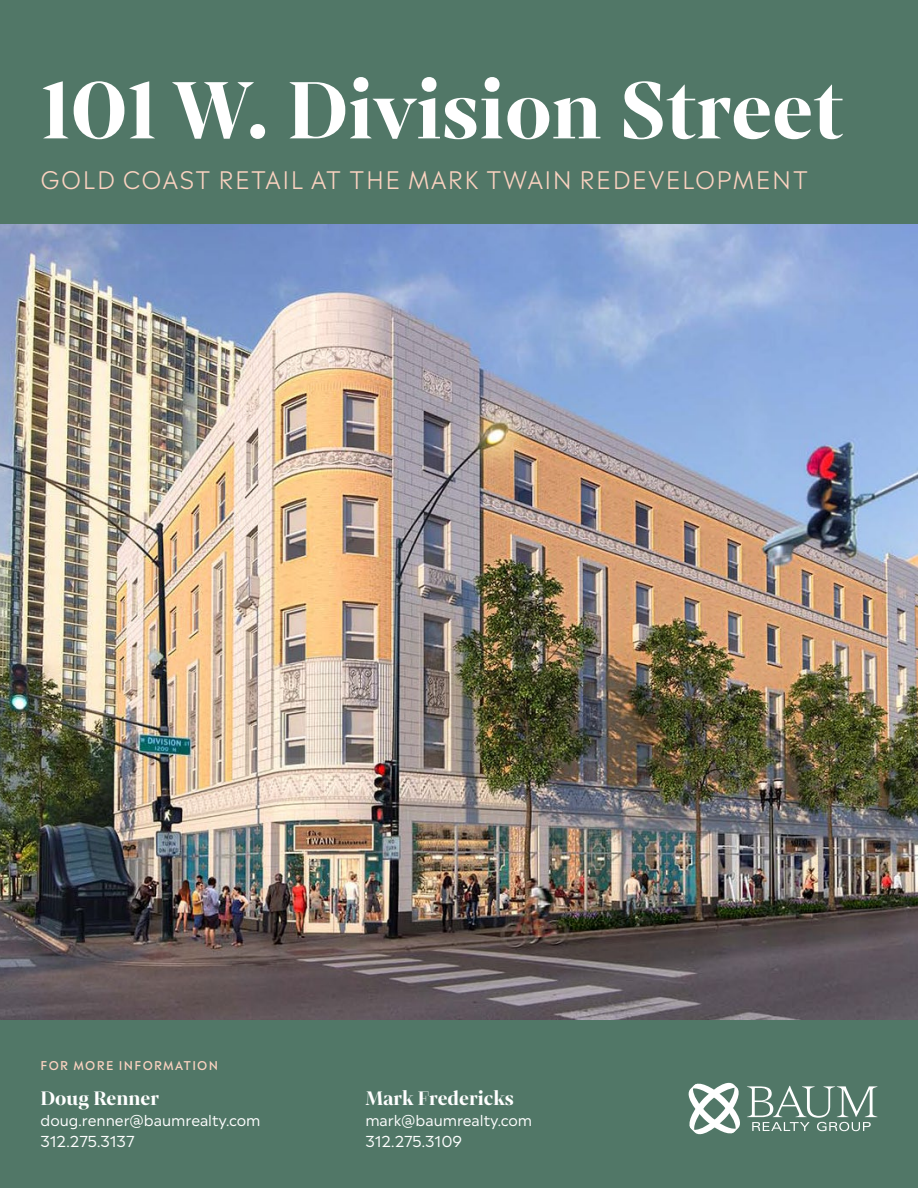
<style>
.page{position:relative;width:918px;height:1188px;background:#517767}
.page>*{position:absolute;margin:0;border:0;box-sizing:border-box;transform-origin:0 0}
.t1{font:700 87px "Mixta Pro";color:#fff}
.t2{font:300 24px "Madera";letter-spacing:.06em;color:#fcd3c1}
.t3{font:700 21px "Mixta Pro";color:#fff}
.t4{font:15px/21px "Madera";color:#fff}
.t5{font:500 12px "Madera";letter-spacing:.11em;color:#fcd3c1}
</style>
<div class="page">
<svg style="left:688px;top:1082px;width:189px;height:53px"></svg>
<img style="left:0;top:225px;width:918px;height:795px">
<h1 class="t1" style="left:40px;top:60px;width:804px">101 W. Division Street</h1>
<h2 class="t2" style="left:41px;top:159px;width:769px">GOLD COAST RETAIL AT THE MARK TWAIN REDEVELOPMENT</h2>
<p class="t5" style="left:41px;top:1055px;width:179px">FOR MORE INFORMATION</p>
<h3 class="t3" style="left:40px;top:1086px;width:120px">Doug Renner</h3>
<p class="t4" style="left:40px;top:1108px;width:222px">doug.renner@baumrealty.com<br>312.275.3137</p>
<h3 class="t3" style="left:365px;top:1086px;width:150px">Mark Fredericks</h3>
<p class="t4" style="left:365px;top:1108px;width:168px">mark@baumrealty.com<br>312.275.3109</p>
</div>
